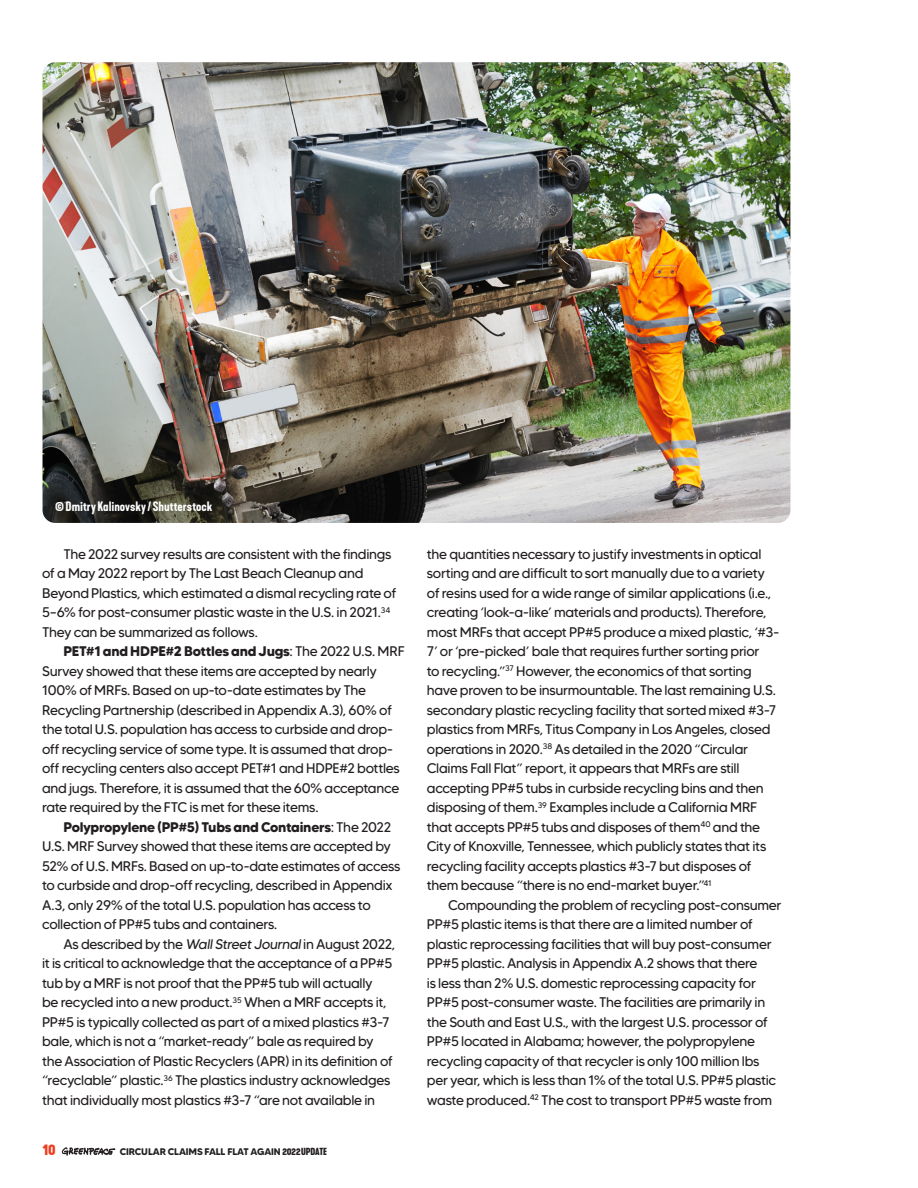
<style>
.page{position:relative;width:918px;height:1188px;background:#fff}
.page>*{position:absolute;margin:0;border:0;box-sizing:border-box;transform-origin:0 0}
.t1{font:700 15px "Kapra Neue";color:#ef3e22}
.Body_Ind{font:13.95px/19.5px "MADE Tommy Soft";letter-spacing:-.02em;color:#231f20}
.Caption_M_L_K_No_Ind{font:600 12.75px "Kapra Neue";color:#fff}
.t2{font:700 9.6px "MADE Tommy Soft";letter-spacing:-.015em;color:#231f20}
.s1{color:#222}
.s2{font-weight:700}
.s3{font-family:"Kapra Neue"}
</style>
<div class="page">
<img style="left:43px;top:62px;width:747px;height:461px">
<svg style="left:62px;top:1147px;width:53px;height:9px"></svg>
<p class="Caption_M_L_K_No_Ind" style="left:55px;top:498px;width:158px">© Dmitry Kalinovsky / Shutterstock</p>
<p class="Body_Ind" style="left:42px;top:544px;width:356px;text-indent:21px">The 2022 survey results are consistent with the findings of a May 2022 report by The Last Beach Cleanup and Beyond Plastics, which estimated a dismal recycling rate of 5–6% for post-consumer plastic waste in the U.S. in 2021<span class="s1">.</span><sup>34<br></sup>They can be summarized as follows.</p>
<p class="Body_Ind" style="left:42px;top:642px;width:364px;text-indent:21px"><span class="s2">PET#1 and HDPE#2 Bottles and Jugs</span>: The 2022 U.S. MRF Survey showed that these items are accepted by nearly 100% of MRFs. Based on up-to-date estimates by The Recycling Partnership (described in Appendix A.3), 60% of the total U.S. population has access to curbside and drop&shy;off recycling service of some type. It is assumed that drop&shy;off recycling centers also accept PET#1 and HDPE#2 bottles and jugs. Therefore, it is assumed that the 60% acceptance rate required by the FTC is met for these items.</p>
<p class="Body_Ind" style="left:42px;top:817px;width:360px;text-indent:21px"><span class="s2">Polypropylene (PP#5) Tubs and Containers</span>: The 2022<br>U.S. MRF Survey showed that these items are accepted by 52% of U.S. MRFs. Based on up-to-date estimates of access to curbside and drop-off recycling, described in Appendix A.3, only 29% of the total U.S. population has access to collection of PP#5 tubs and containers.</p>
<p class="Body_Ind" style="left:42px;top:934px;width:355px;text-indent:21px">As described by the WallStreetJournalin August 2022, it is critical to acknowledge that the acceptance of a PP#5 tub by a MRF is not proof that the PP#5 tub will actually<br>be recycled into a new product.<sup>35</sup> When a MRF accepts it, PP#5 is typically collected as part of a mixed plastics #3-7 bale, which is not a “market-ready” bale as required by the Association of Plastic Recyclers (APR) in its definition of “recyclable” plastic.<sup>36</sup> The plastics industry acknowledges that individually most plastics #3-7 “are not available in</p>
<p class="t1" style="left:43px;top:1140px;width:15px">10</p>
<p class="t2" style="left:120px;top:1146px;width:209px">CIRCULAR CLAIMS FALL FLAT AGAIN <span class="s3">2022 UPDATE</span></p>
<p class="Body_Ind" style="left:427px;top:544px;width:354px">the quantities necessary to justify investments in optical sorting and are difficult to sort manually due to a variety of resins used for a wide range of similar applications (i.e., creating ‘look-a-like’ materials and products). Therefore, most MRFs that accept PP#5 produce a mixed plastic, ‘#3- 7’ or ‘pre-picked’ bale that requires further sorting prior<br>to recycling.”<sup>37</sup> However, the economics of that sorting have proven to be insurmountable. The last remaining U.S. secondary plastic recycling facility that sorted mixed #3-7 plastics from MRFs, Titus Company in Los Angeles, closed operations in 2020.<sup>38</sup> As detailed in the 2020 “Circular Claims Fall Flat” report, it appears that MRFs are still accepting PP#5 tubs in curbside recycling bins and then disposing of them.<sup>39</sup> Examples include a California MRF that accepts PP#5 tubs and disposes of them<sup>40</sup> and the City of Knoxville, Tennessee, which publicly states that its recycling facility accepts plastics #3-7 but disposes of them because “there is no end-market buyer.”<sup>41</sup></p>
<p class="Body_Ind" style="left:427px;top:895px;width:356px;text-indent:21px">Compounding the problem of recycling post-consumer PP#5 plastic items is that there are a limited number of plastic reprocessing facilities that will buy post-consumer PP#5 plastic. Analysis in Appendix A.2 shows that there<br>is less than 2% U.S. domestic reprocessing capacity for PP#5 post-consumer waste. The facilities are primarily in the South and East U.S., with the largest U.S. processor of PP#5 located in Alabama; however, the polypropylene recycling capacity of that recycler is only 100 million lbs per year, which is less than 1% of the total U.S. PP#5 plastic waste produced.<sup>42</sup> The cost to transport PP#5 waste from</p>
</div>
